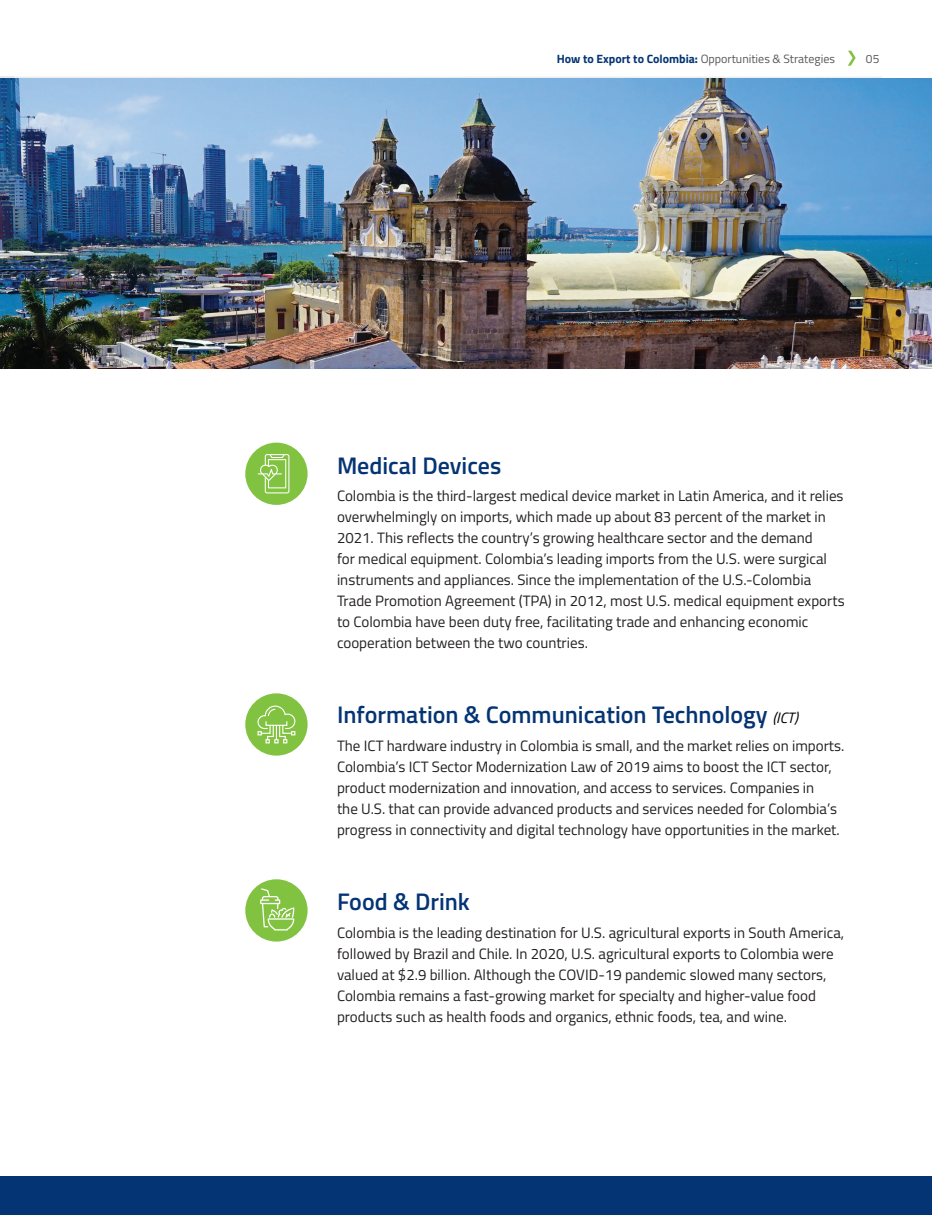
<style>
.page{position:relative;width:932px;height:1215px;background:#fff}
.page>*{position:absolute;margin:0;border:0;box-sizing:border-box;transform-origin:0 0}
.t1{font:600 24px "Titillium Web";color:#053474}
.t2{font:15px/21px "Titillium Web";color:#231f20}
.t3{font:12px "Titillium Web";color:#57585a}
.s1{font-weight:700;color:#053474}
.s2{font-weight:400;font-style:italic;font-size:15px;color:#000}
</style>
<div class="page">
<svg style="left:848px;top:51px;width:7px;height:15px"></svg>
<hr style="left:14px;top:77px;width:868px;height:1px;background:#eeeeef">
<div style="left:0;top:1177px;width:932px;height:38px;background:#053474"></div>
<svg style="left:0;top:77px;width:14px;height:1px"></svg>
<div style="left:245px;top:443px;width:62px;height:62px;background:#81c340;border-radius:50%"></div>
<svg style="left:258px;top:454px;width:31px;height:39px"></svg>
<div style="left:245px;top:693px;width:62px;height:63px;background:#81c340;border-radius:50%"></div>
<svg style="left:257px;top:705px;width:39px;height:39px"></svg>
<div style="left:245px;top:879px;width:62px;height:63px;background:#81c340;border-radius:50%"></div>
<svg style="left:260px;top:888px;width:34px;height:43px"></svg>
<img style="left:0;top:78px;width:932px;height:291px">
<p class="t3" style="left:557px;top:50px;width:280px"><span class="s1">How to Export to Colombia:</span> Opportunities &amp; Strategies</p>
<p class="t3" style="left:866px;top:50px;width:15px">05</p>
<h1 class="t1" style="left:337px;top:447px;width:166px">Medical Devices</h1>
<p class="t2" style="left:337px;top:485px;width:509px">Colombia is the third-largest medical device market in Latin America, and it relies overwhelmingly on imports, which made up about 83 percent of the market in 2021. This reflects the country’s growing healthcare sector and the demand<br>for medical equipment. Colombia’s leading imports from the U.S. were surgical instruments and appliances. Since the implementation of the U.S.-Colombia Trade Promotion Agreement (TPA) in 2012, most U.S. medical equipment exports to Colombia have been duty free, facilitating trade and enhancing economic cooperation between the two countries.</p>
<h1 class="t1" style="left:337px;top:697px;width:462px">Information &amp; Communication Technology <span class="s2">(ICT)</span></h1>
<p class="t2" style="left:337px;top:735px;width:509px">The ICT hardware industry in Colombia is small, and the market relies on imports.<br>Colombia’s ICT Sector Modernization Law of 2019 aims to boost the ICT sector, product modernization and innovation, and access to services. Companies in<br>the U.S. that can provide advanced products and services needed for Colombia’s progress in connectivity and digital technology have opportunities in the market.</p>
<h1 class="t1" style="left:337px;top:884px;width:134px">Food &amp; Drink</h1>
<p class="t2" style="left:337px;top:921px;width:508px">Colombia is the leading destination for U.S. agricultural exports in South America, followed by Brazil and Chile. In 2020, U.S. agricultural exports to Colombia were valued at $2.9 billion. Although the COVID-19 pandemic slowed many sectors, Colombia remains a fast-growing market for specialty and higher-value food products such as health foods and organics, ethnic foods, tea, and wine.</p>
</div>
